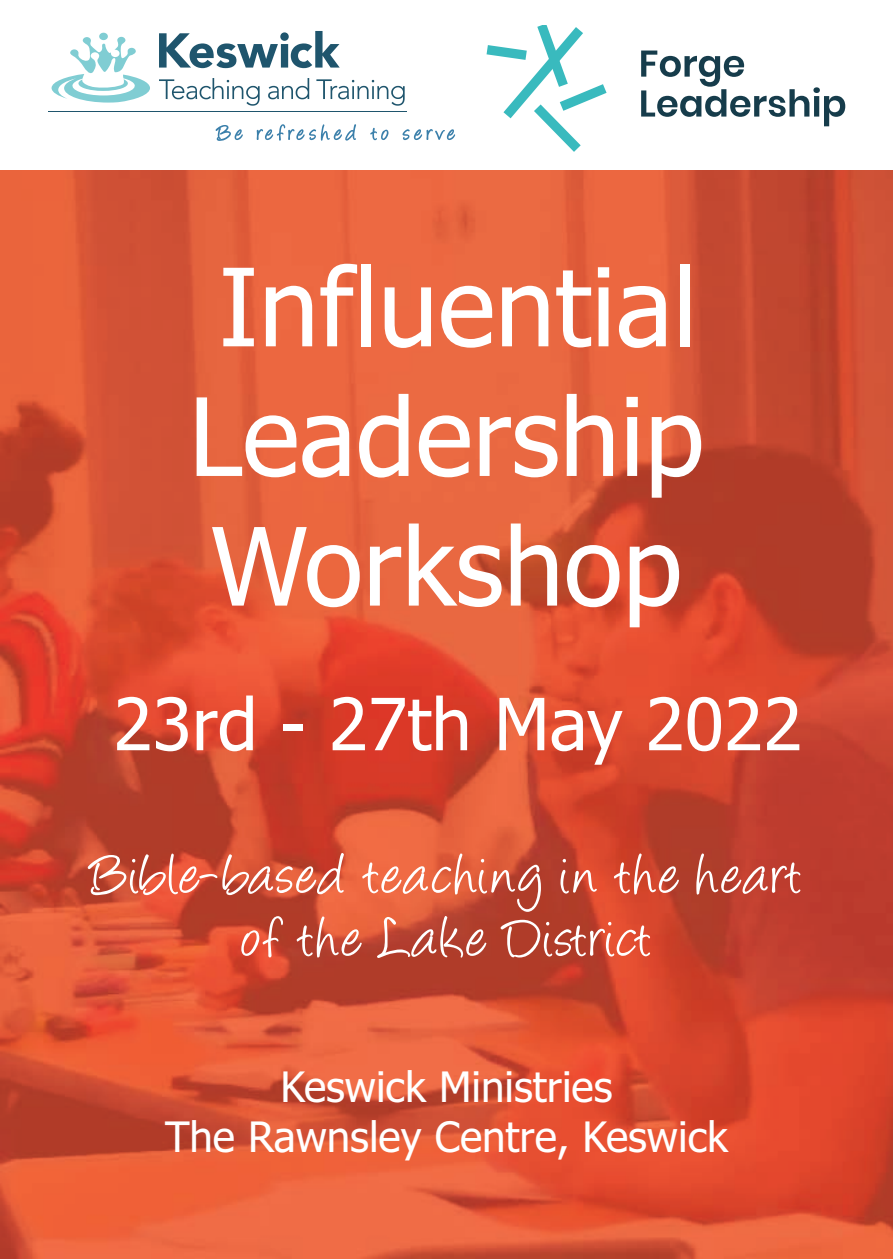
<style>
.page{position:relative;width:893px;height:1259px;background:#fff}
.page>*{position:absolute;margin:0;border:0;box-sizing:border-box;transform-origin:0 0}
.t1{font:108px/129.6px "Tahoma";color:#fff;text-align:justify}
.t2{font:72px "Tahoma";color:#fff}
.t3{font:66px/63px "Angelina";letter-spacing:.04em;color:#fff;text-align:center}
.t4{font:42px/50.4px "Tahoma";color:#fff;text-align:center}
</style>
<div class="page">
<img style="left:0;top:170px;width:893px;height:1089px">
<svg style="left:216px;top:125px;width:27px;height:16px"></svg>
<svg style="left:257px;top:124px;width:99px;height:17px"></svg>
<svg style="left:370px;top:128px;width:18px;height:12px"></svg>
<svg style="left:402px;top:129px;width:53px;height:11px"></svg>
<svg style="left:52px;top:33px;width:98px;height:70px"></svg>
<svg style="left:159px;top:31px;width:181px;height:37px"></svg>
<hr style="left:48px;top:111px;width:358px;height:1px;background:#1f556d">
<svg style="left:159px;top:78px;width:101px;height:28px"></svg>
<svg style="left:268px;top:78px;width:41px;height:21px"></svg>
<svg style="left:316px;top:79px;width:89px;height:27px"></svg>
<svg style="left:487px;top:26px;width:120px;height:126px"></svg>
<svg style="left:641px;top:51px;width:204px;height:75px"></svg>
<h1 class="t1" style="left:189px;top:251px;width:517px">Influential Leadership Workshop</h1>
<p class="t2" style="left:113px;top:695px;width:691px">23rd - 27th May 2022</p>
<p class="t3" style="left:92px;top:835px;width:711px">Bible-based teaching in the heart of the Lake District</p>
<p class="t4" style="left:165px;top:1064px;width:564px">Keswick Ministries<br>The Rawnsley Centre, Keswick</p>
</div>
